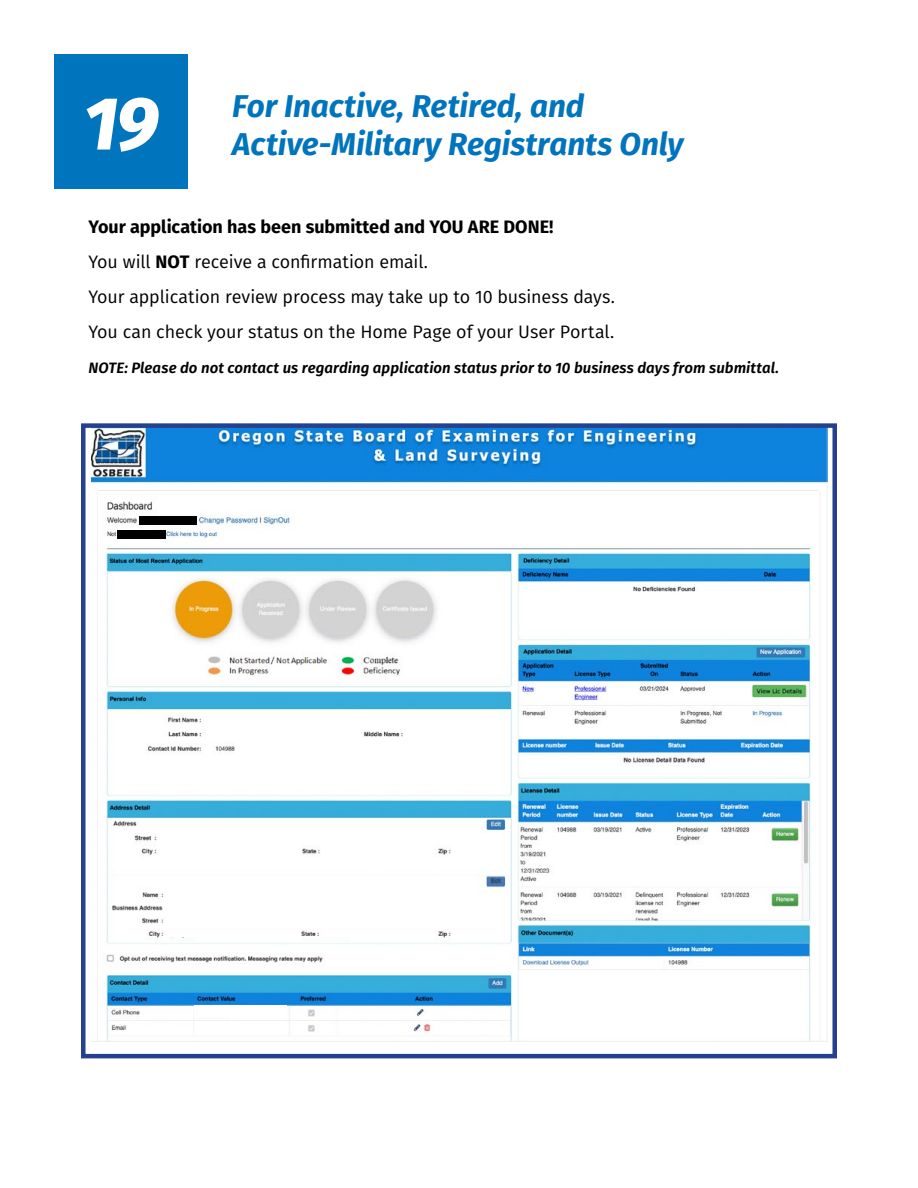
<style>
.page{position:relative;width:918px;height:1188px;background:#fff}
.page>*{position:absolute;margin:0;border:0;box-sizing:border-box;transform-origin:0 0}
.t1{font:italic 800 75px "Fira Sans";color:#fff}
.t2{font:italic 700 31.5px/37.8px "Fira Sans";letter-spacing:-.005em;color:#0074bc}
.t3{font:18px/35.1px "Fira Sans";letter-spacing:-.005em;color:#000}
.t4{font:italic 600 15px "Fira Sans";letter-spacing:.005em;color:#000}
.s1{font-weight:700}
</style>
<div class="page">
<div style="left:54px;top:54px;width:134px;height:135px;background:#0074bc"></div>
<img style="left:92px;top:428px;width:735px;height:613px">
<div style="left:81px;top:423px;width:756px;height:635px;border:4px solid #25408f"></div>
<div style="left:206px;top:713px;width:134px;height:14px;background:#fff"></div>
<div style="left:206px;top:727px;width:134px;height:14px;background:#fff"></div>
<div style="left:195px;top:1022px;width:91px;height:12px;background:#fff"></div>
<div style="left:195px;top:1005px;width:92px;height:12px;background:#fff"></div>
<div style="left:166px;top:915px;width:92px;height:9px;background:#fff"></div>
<div style="left:166px;top:928px;width:92px;height:9px;background:#fff"></div>
<div style="left:322px;top:928px;width:92px;height:9px;background:#fff"></div>
<div style="left:139px;top:516px;width:58px;height:9px;background:#000"></div>
<div style="left:118px;top:530px;width:48px;height:9px;background:#000"></div>
<h1 class="t1" style="left:83px;top:58px;width:76px">19</h1>
<h2 class="t2" style="left:232px;top:85px;width:453px">For Inactive, Retired, and<br>Active-Military Registrants Only</h2>
<p class="t3" style="left:88px;top:209px;width:528px"><span class="s1">Your application has been submitted and YOU ARE DONE!<br></span>You will <span class="s1">NOT</span> receive a confirmation email.<br>Your application review process may take up to 10 business days.<br>You can check your status on the Home Page of your User Portal.</p>
<p class="t4" style="left:88px;top:356px;width:692px">NOTE: Please do not contact us regarding application status prior to 10 business days from submittal.</p>
</div>
